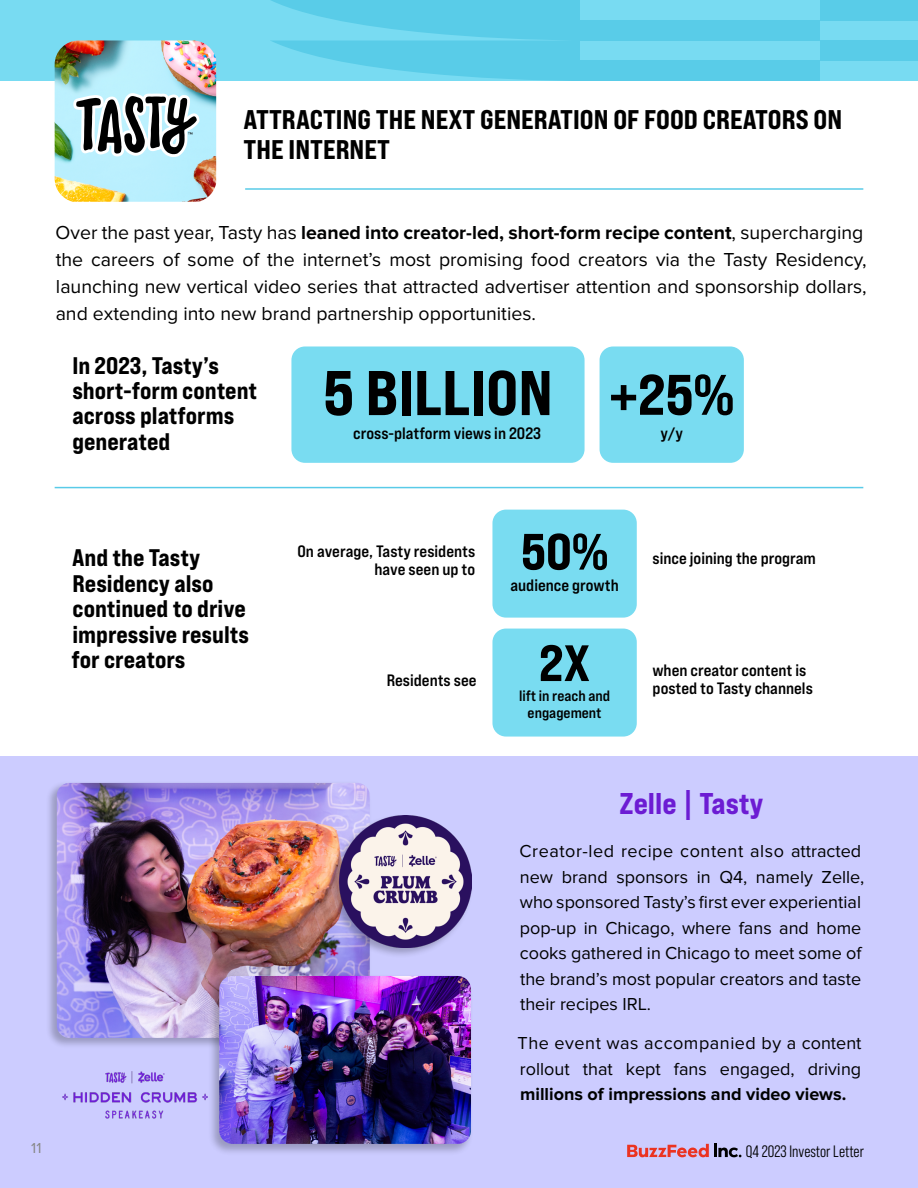
<style>
.page{position:relative;width:918px;height:1188px;background:#fff}
.page>*{position:absolute;margin:0;border:0;box-sizing:border-box;transform-origin:0 0}
.t1{font:63px "Bebas Neue Pro Exp Eb";color:#000}
.t2{font:57px "Bebas Neue Pro Exp Eb";color:#000}
.t3{font:51px/111.4px "Bebas Neue Pro Exp Eb";color:#000;text-align:center}
.t4{font:30px "Bebas Neue Pro Exp Eb";color:#6c1cd3}
.t5{font:27px/30px "Bebas Neue Pro Exp Eb";color:#000}
.t6{font:24px/25.5px "Bebas Neue Pro Exp Eb";color:#000}
.t7{font:19.5px/27px "Proxima Nova";color:#000101}
.t8{font:18px/25.5px "Proxima Nova";color:#000101}
.t9{font:700 18px "Proxima Nova";color:#000101}
.t10{font:16.5px/18px "Bebas Neue Pro Exp Bd";color:#000;text-align:right}
.t11{font:16.5px "Bebas Neue Pro Middle";color:#000101}
.t12{font:15px/16.5px "Bebas Neue Pro Exp Bd";color:#000;text-align:center}
.t13{font:15px "Proxima Nova";color:#878787}
.s1{font-weight:700}
</style>
<div class="page">
<div style="left:0;top:756px;width:918px;height:432px;background:#ccf"></div>
<div style="left:580px;top:0;width:240px;height:20px;background:#78dbf2"></div>
<div style="left:580px;top:40px;width:240px;height:21px;background:#78dbf2"></div>
<svg style="left:270px;top:0;width:310px;height:81px;background:#61d0ea"></svg>
<div style="left:820px;top:61px;width:98px;height:20px;background:#78dbf2"></div>
<div style="left:820px;top:20px;width:98px;height:20px;background:#78dbf2"></div>
<div style="left:820px;top:40px;width:98px;height:21px;background:#59cce8"></div>
<div style="left:820px;top:0;width:98px;height:20px;background:#59cce8"></div>
<div style="left:580px;top:20px;width:240px;height:20px;background:#59cce8"></div>
<div style="left:580px;top:61px;width:240px;height:20px;background:#59cce8"></div>
<div style="left:0;top:0;width:270px;height:81px;background:#78dbf2"></div>
<svg style="left:627px;top:1144px;width:114px;height:13px"></svg>
<hr style="left:245px;top:188px;width:618px;height:2px;background:#59cbe8">
<hr style="left:55px;top:487px;width:808px;height:1px;background:#59cbe8">
<img style="left:55px;top:40px;width:161px;height:162px">
<svg style="left:73px;top:93px;width:126px;height:64px"></svg>
<img style="left:62px;top:1072px;width:146px;height:47px">
<div style="left:492px;top:510px;width:145px;height:108px;background:#79dcf1;border-radius:14px"></div>
<div style="left:492px;top:629px;width:145px;height:108px;background:#79dcf1;border-radius:14px"></div>
<div style="left:600px;top:346px;width:144px;height:117px;background:#79dcf1;border-radius:14px"></div>
<div style="left:291px;top:346px;width:294px;height:117px;background:#79dcf1;border-radius:14px"></div>
<div style="left:46px;top:781px;width:326px;height:268px;background:#000;opacity:.25"></div>
<img style="left:57px;top:783px;width:313px;height:255px">
<div style="left:208px;top:974px;width:265px;height:182px;background:#000;opacity:.25"></div>
<img style="left:219px;top:976px;width:252px;height:168px">
<div style="left:328px;top:814px;width:145px;height:145px;background:#000;opacity:.25"></div>
<img style="left:339px;top:816px;width:132px;height:132px">
<h3 class="t5" style="left:244px;top:105px;width:600px">ATTRACTING THE NEXT GENERATION OF FOOD CREATORS ON<br>THE INTERNET</h3>
<p class="t7" style="left:56px;top:220px;width:813px">Over the past year, Tasty has <span class="s1">leaned into creator-led, short-form recipe content</span>, supercharging the careers of some of the internet’s most promising food creators via the Tasty Residency, launching new vertical video series that attracted advertiser attention and sponsorship dollars, and extending into new brand partnership opportunities.</p>
<h3 class="t6" style="left:72px;top:352px;width:186px">In 2023, Tasty’s short-form content across platforms generated</h3>
<h1 class="t1" style="left:323px;top:354px;width:231px">5 BILLION</h1>
<p class="t10" style="left:353px;top:424px;width:189px">cross-platform views in 2023</p>
<h2 class="t2" style="left:609px;top:359px;width:127px">+25%</h2>
<p class="t10" style="left:660px;top:424px;width:24px">y/y</p>
<h3 class="t6" style="left:72px;top:545px;width:179px">And the Tasty<br>Residency also continued to drive impressive results for creators</h3>
<p class="t13" style="left:31px;top:1139px;width:12px">11</p>
<h3 class="t3" style="left:521px;top:495px;width:89px">50%<br>2X</h3>
<p class="t10" style="left:298px;top:542px;width:179px">On average, Tasty residents have seen up to</p>
<p class="t10" style="left:653px;top:549px;width:165px">since joining the program</p>
<p class="t10" style="left:510px;top:576px;width:110px">audience growth</p>
<p class="t10" style="left:652px;top:661px;width:162px;text-align:left">when creator content is posted to Tasty channels</p>
<p class="t10" style="left:387px;top:671px;width:91px">Residents see</p>
<p class="t12" style="left:519px;top:687px;width:93px">lift in reach and engagement</p>
<h3 class="t4" style="left:619px;top:785px;width:146px">Zelle | Tasty</h3>
<p class="t8" style="left:520px;top:839px;width:346px">Creator-led recipe content also attracted new brand sponsors in Q4, namely Zelle, who sponsored Tasty’s first ever experiential pop-up in Chicago, where fans and home cooks gathered in Chicago to meet some of the brand’s most popular creators and taste their recipes IRL.</p>
<p class="t8" style="left:518px;top:1031px;width:346px">The event was accompanied by a content rollout that kept fans engaged, driving</p>
<p class="t9" style="left:520px;top:1084px;width:328px">millions of impressions and video views.</p>
<p class="t11" style="left:746px;top:1142px;width:120px">Q4 2023 Investor Letter</p>
</div>
